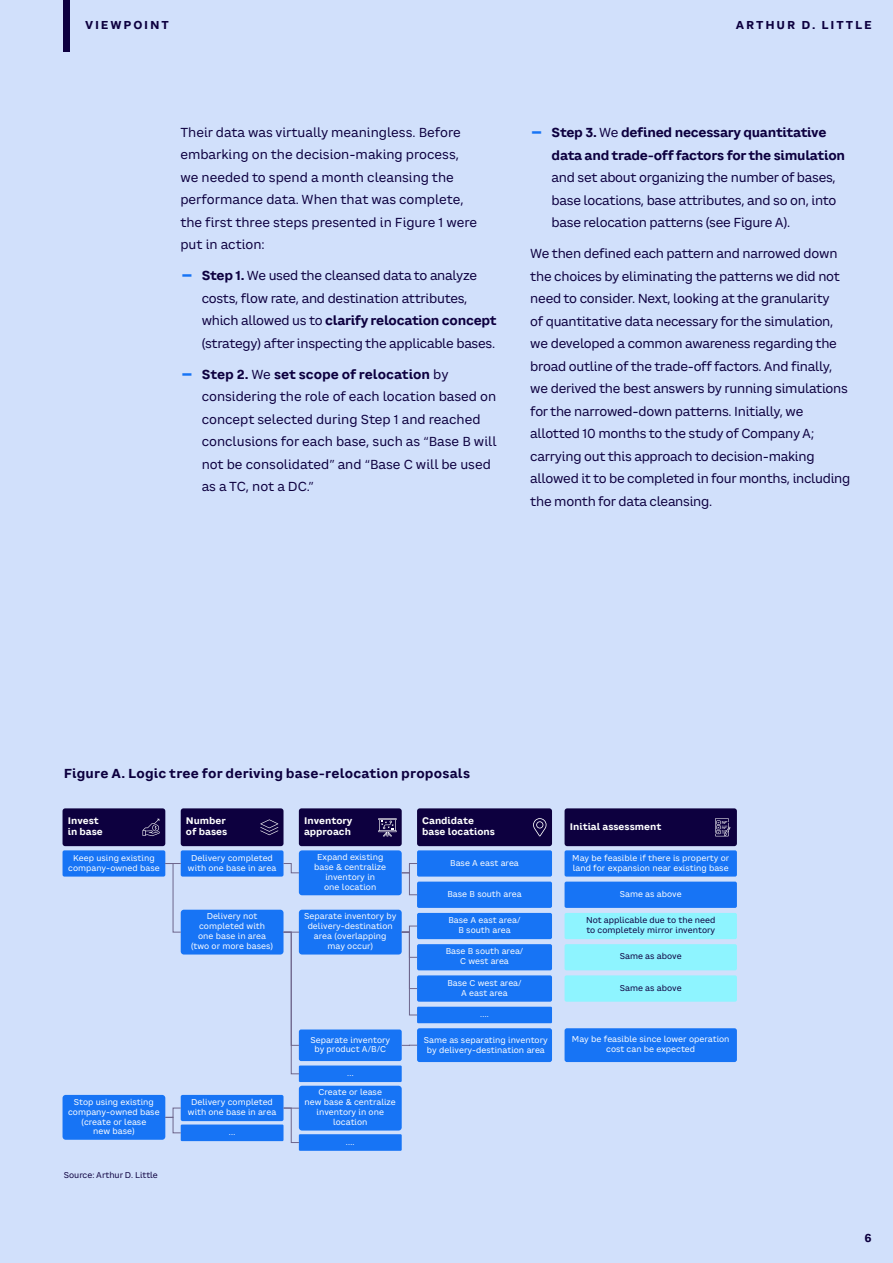
<style>
.page{position:relative;width:893px;height:1263px;background:#d1e0fb}
.page>*{position:absolute;margin:0;border:0;box-sizing:border-box;transform-origin:0 0}
.IN_BODYTEXT{font:12.75px/22.5px "CA Saygon Text";letter-spacing:-.02em;color:#0d003f}
.IN_BODYTEXT-2{font:12.75px/22.5px "CA Saygon Text";color:#0d003f}
.IN_IMAGE_TITLE{font:700 12.75px "CA Saygon Text";letter-spacing:.015em;color:#0d003f}
.t1{font:700 11.25px "CA Saygon Text";letter-spacing:.16em;color:#0d003f}
.t2{font:700 9.3px/11.2px "CA Saygon Text";color:#fff}
.t3{font:8.25px/9.9px "CA Saygon Text";color:#fff;text-align:center}
.IN_GRAPH_IMAGE_SOURCE_TEXT{font:8.25px/9.9px "CA Saygon Text";color:#0d003f}
.s1{font-size:27px;color:#1774f5}
.s2{font-weight:700}
</style>
<div class="page">
<div style="left:63px;top:808px;width:102px;height:38px;background:#0d003f;border-radius:3px"></div>
<div style="left:181px;top:808px;width:102px;height:38px;background:#0d003f;border-radius:3px"></div>
<div style="left:299px;top:808px;width:103px;height:38px;background:#0d003f;border-radius:3px"></div>
<div style="left:417px;top:808px;width:135px;height:38px;background:#0d003f;border-radius:3px"></div>
<div style="left:565px;top:808px;width:172px;height:38px;background:#0d003f;border-radius:3px"></div>
<div style="left:63px;top:850px;width:102px;height:26px;background:#1774f5;border-radius:2px"></div>
<div style="left:181px;top:850px;width:102px;height:26px;background:#1774f5;border-radius:2px"></div>
<div style="left:181px;top:910px;width:102px;height:44px;background:#1774f5;border-radius:3px"></div>
<div style="left:299px;top:850px;width:103px;height:45px;background:#1774f5;border-radius:3px"></div>
<div style="left:299px;top:910px;width:103px;height:44px;background:#1774f5;border-radius:3px"></div>
<div style="left:299px;top:1029px;width:103px;height:32px;background:#1774f5;border-radius:2px"></div>
<div style="left:299px;top:1065px;width:103px;height:17px;background:#1774f5"></div>
<div style="left:417px;top:850px;width:135px;height:26px;background:#1774f5;border-radius:2px"></div>
<div style="left:417px;top:882px;width:135px;height:26px;background:#1774f5;border-radius:2px"></div>
<div style="left:417px;top:913px;width:135px;height:26px;background:#1774f5;border-radius:2px"></div>
<div style="left:417px;top:944px;width:135px;height:26px;background:#1774f5;border-radius:2px"></div>
<div style="left:417px;top:975px;width:135px;height:27px;background:#1774f5;border-radius:2px"></div>
<div style="left:417px;top:1028px;width:135px;height:34px;background:#1774f5;border-radius:2px"></div>
<div style="left:565px;top:850px;width:172px;height:26px;background:#1774f5;border-radius:2px"></div>
<div style="left:565px;top:882px;width:172px;height:26px;background:#1774f5;border-radius:2px"></div>
<div style="left:565px;top:913px;width:172px;height:26px;background:#8ef4ff;border-radius:2px"></div>
<div style="left:565px;top:944px;width:172px;height:26px;background:#8ef4ff;border-radius:2px"></div>
<div style="left:565px;top:975px;width:172px;height:27px;background:#8ef4ff;border-radius:2px"></div>
<div style="left:565px;top:1028px;width:172px;height:34px;background:#1774f5;border-radius:2px"></div>
<div style="left:63px;top:1095px;width:102px;height:45px;background:#1774f5;border-radius:3px"></div>
<div style="left:181px;top:1095px;width:102px;height:26px;background:#1774f5;border-radius:2px"></div>
<div style="left:299px;top:1086px;width:103px;height:44px;background:#1774f5;border-radius:3px"></div>
<div style="left:181px;top:1124px;width:102px;height:17px;background:#1774f5"></div>
<div style="left:299px;top:1134px;width:103px;height:17px;background:#1774f5"></div>
<svg style="left:283px;top:863px;width:16px;height:11px"></svg>
<svg style="left:165px;top:863px;width:16px;height:70px"></svg>
<svg style="left:401px;top:863px;width:17px;height:32px"></svg>
<div style="left:417px;top:1007px;width:135px;height:16px;background:#1774f5"></div>
<svg style="left:401px;top:925px;width:17px;height:91px"></svg>
<svg style="left:165px;top:1107px;width:16px;height:26px"></svg>
<svg style="left:283px;top:931px;width:17px;height:143px"></svg>
<svg style="left:401px;top:1044px;width:17px;height:2px"></svg>
<svg style="left:143px;top:819px;width:17px;height:17px"></svg>
<svg style="left:260px;top:819px;width:18px;height:16px"></svg>
<svg style="left:378px;top:818px;width:19px;height:18px"></svg>
<svg style="left:533px;top:818px;width:13px;height:18px"></svg>
<svg style="left:715px;top:818px;width:15px;height:18px"></svg>
<svg style="left:283px;top:1107px;width:17px;height:36px"></svg>
<div style="left:64px;top:0;width:6px;height:51px;background:#0d003f"></div>
<p class="t1" style="left:85px;top:16px;width:85px">VIEWPOINT</p>
<p class="t1" style="left:736px;top:16px;width:137px">ARTHUR D. LITTLE</p>
<p class="IN_BODYTEXT-2" style="left:180px;top:121px;width:298px">Their data was virtually meaningless. Before embarking on the decision-making process, we needed to spend a month cleansing the performance data. When that was complete, the first three steps presented in Figure 1 were put in action:</p>
<p class="IN_BODYTEXT" style="left:202px;top:264px;width:297px;text-indent:-21px"><span class="s1">-</span> <span class="s2">Step 1.</span> We used the cleansed data to analyze costs, flow rate, and destination attributes, which allowed us to <span class="s2">clarify relocation concept </span>(strategy) after inspecting the applicable bases.</p>
<p class="IN_BODYTEXT-2" style="left:202px;top:363px;width:296px;text-indent:-21px"><span class="s1">-</span> <span class="s2">Step 2.</span> We <span class="s2">set scope of relocation</span> by considering the role of each location based on concept selected during Step 1 and reached conclusions for each base, such as “Base B will not be consolidated” and “Base C will be used as a TC, not a DC.”</p>
<p class="IN_BODYTEXT" style="left:552px;top:121px;width:295px;text-indent:-21px"><span class="s1">-</span> <span class="s2">Step 3.</span> We <span class="s2">defined necessary quantitative data and trade-off factors for the simulation </span>and set about organizing the number of bases, base locations, base attributes, and so on, into base relocation patterns (see Figure A).</p>
<p class="IN_BODYTEXT" style="left:530px;top:242px;width:322px">We then defined each pattern and narrowed down the choices by eliminating the patterns we did not need to consider. Next, looking at the granularity<br>of quantitative data necessary for the simulation, we developed a common awareness regarding the broad outline of the trade-off factors. And finally, we derived the best answers by running simulations for the narrowed-down patterns. Initially, we allotted 10 months to the study of Company A; carrying out this approach to decision-making allowed it to be completed in four months, including the month for data cleansing.</p>
<p class="IN_IMAGE_TITLE" style="left:64px;top:763px;width:408px">Figure A. Logic tree for deriving base-relocation proposals</p>
<p class="t2" style="left:68px;top:815px;width:37px">Invest in base</p>
<p class="t2" style="left:186px;top:815px;width:43px">Number of bases</p>
<p class="t2" style="left:304px;top:815px;width:50px">Inventory approach</p>
<p class="t2" style="left:422px;top:815px;width:74px">Candidate base locations</p>
<p class="t2" style="left:570px;top:821px;width:93px">Initial assessment</p>
<p class="t3" style="left:68px;top:853px;width:93px">Keep using existing company-owned base</p>
<p class="t3" style="left:188px;top:853px;width:90px">Delivery completed with one base in area</p>
<p class="t3" style="left:314px;top:852px;width:73px">Expand existing base &amp; centralize inventory in<br>one location</p>
<p class="t3" style="left:304px;top:911px;width:94px">Separate inventory by delivery-destination area (overlapping may occur)</p>
<p class="t3" style="left:572px;top:853px;width:158px;text-align:left">May be feasible if there is property or land for expansion near existing base</p>
<p class="t3" style="left:620px;top:889px;width:63px">Same as above</p>
<p class="IN_GRAPH_IMAGE_SOURCE_TEXT" style="left:586px;top:915px;width:131px">Not applicable due to the need to completely mirror inventory</p>
<p class="IN_GRAPH_IMAGE_SOURCE_TEXT" style="left:620px;top:951px;width:63px">Same as above</p>
<p class="IN_GRAPH_IMAGE_SOURCE_TEXT" style="left:620px;top:983px;width:63px">Same as above</p>
<p class="t3" style="left:450px;top:858px;width:70px">Base A east area</p>
<p class="t3" style="left:447px;top:889px;width:76px">Base B south area</p>
<p class="t3" style="left:448px;top:915px;width:74px">Base A east area/<br>B south area</p>
<p class="t3" style="left:446px;top:946px;width:79px">Base B south area/<br>C west area</p>
<p class="t3" style="left:447px;top:978px;width:76px">Base C west area/<br>A east area</p>
<p class="t3" style="left:191px;top:911px;width:83px">Delivery not completed with one base in area (two or more bases)</p>
<p class="t3" style="left:310px;top:1034px;width:81px">Separate inventory by product A/B/C</p>
<p class="t3" style="left:347px;top:1068px;width:8px">…</p>
<p class="t3" style="left:68px;top:1097px;width:93px">Stop using existing company-owned base (create or lease<br>new base)</p>
<p class="t3" style="left:188px;top:1097px;width:90px">Delivery completed with one base in area</p>
<p class="t3" style="left:305px;top:1087px;width:93px">Create or lease<br>new base &amp; centralize inventory in one location</p>
<p class="t3" style="left:229px;top:1127px;width:8px">…</p>
<p class="t3" style="left:346px;top:1137px;width:10px">….</p>
<p class="IN_GRAPH_IMAGE_SOURCE_TEXT" style="left:64px;top:1170px;width:96px">Source: Arthur D. Little</p>
<p class="t3" style="left:480px;top:1009px;width:10px">….</p>
<p class="t3" style="left:424px;top:1035px;width:125px">Same as separating inventory by delivery-destination area</p>
<p class="t3" style="left:572px;top:1034px;width:159px">May be feasible since lower operation cost can be expected</p>
<p class="t1" style="left:864px;top:1229px;width:9px">6</p>
</div>
